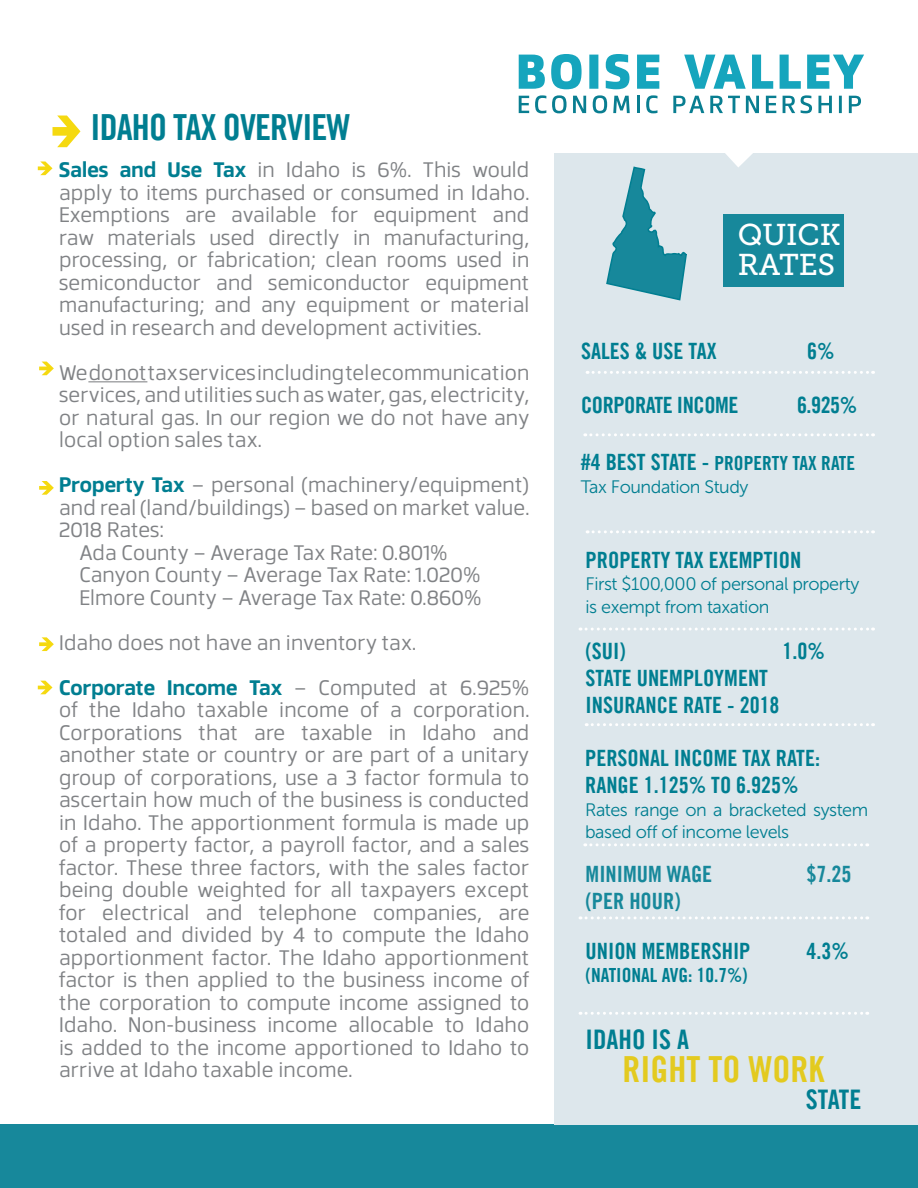
<style>
.page{position:relative;width:918px;height:1188px;background:#fff}
.page>*{position:absolute;margin:0;border:0;box-sizing:border-box;transform-origin:0 0}
.t1{font:36px "Trade Gothic LT Bold Cond Twenty";letter-spacing:-.025em;color:#007e91}
.t2{font:36px "Trade Gothic LT Bold Cond Twenty";color:#e3ca1f}
.t3{font:30px/30px "Museo Slab 500";color:#fff}
.t4{font:27px "Trade Gothic LT Bold Cond Twenty";color:#007e91}
.t5{font:22.5px/27px "Trade Gothic LT Bold Cond Twenty";color:#007e91}
.t6{font:22.5px "Trade Gothic LT Bold Cond Twenty";color:#17889b}
.t7{font:22.5px "Trade Gothic LT Bold Cond Twenty";letter-spacing:-.02em;color:#007e91}
.t8{font:21px/22.5px "Facto";letter-spacing:-.025em;color:#808285;text-align:justify}
.t9{font:19.5px "Trade Gothic LT Bold Cond Twenty";color:#007e91}
.t10{font:18px/22.5px "Museo Sans 300";letter-spacing:-.025em;color:#007e91}
.s1{font-weight:700;color:#007e91}
.s2{font-size:22.5px}
</style>
<div class="page">
<div style="left:0;top:1124px;width:918px;height:64px;background:#17889b"></div>
<hr style="left:88px;top:381px;width:59px;height:1px;background:#808285">
<svg style="left:53px;top:116px;width:27px;height:31px"></svg>
<div style="left:554px;top:153px;width:364px;height:971px;background:#dde7ec"></div>
<svg style="left:606px;top:166px;width:81px;height:135px"></svg>
<div style="left:724px;top:214px;width:120px;height:72px;background:#17889b"></div>
<svg style="left:587px;top:371px;width:287px;height:3px"></svg>
<svg style="left:585px;top:433px;width:289px;height:3px"></svg>
<svg style="left:587px;top:530px;width:287px;height:3px"></svg>
<svg style="left:586px;top:723px;width:288px;height:3px"></svg>
<svg style="left:580px;top:916px;width:288px;height:3px"></svg>
<svg style="left:580px;top:628px;width:294px;height:3px"></svg>
<svg style="left:580px;top:1012px;width:288px;height:3px"></svg>
<svg style="left:725px;top:153px;width:28px;height:14px"></svg>
<svg style="left:38px;top:161px;width:15px;height:14px"></svg>
<svg style="left:39px;top:362px;width:15px;height:13px"></svg>
<svg style="left:38px;top:681px;width:15px;height:13px"></svg>
<svg style="left:39px;top:637px;width:15px;height:14px"></svg>
<svg style="left:39px;top:481px;width:15px;height:14px"></svg>
<svg style="left:585px;top:843px;width:283px;height:3px"></svg>
<svg style="left:519px;top:55px;width:26px;height:34px"></svg>
<svg style="left:551px;top:54px;width:31px;height:35px"></svg>
<div style="left:589px;top:55px;width:9px;height:34px;background:#16a5bd"></div>
<svg style="left:606px;top:54px;width:23px;height:35px"></svg>
<svg style="left:637px;top:55px;width:22px;height:34px"></svg>
<svg style="left:684px;top:55px;width:62px;height:34px"></svg>
<svg style="left:752px;top:55px;width:21px;height:34px"></svg>
<svg style="left:780px;top:55px;width:21px;height:34px"></svg>
<svg style="left:807px;top:55px;width:57px;height:34px"></svg>
<svg style="left:519px;top:96px;width:10px;height:17px"></svg>
<svg style="left:535px;top:95px;width:11px;height:18px"></svg>
<svg style="left:552px;top:95px;width:15px;height:18px"></svg>
<svg style="left:573px;top:96px;width:13px;height:17px"></svg>
<svg style="left:593px;top:95px;width:14px;height:18px"></svg>
<svg style="left:613px;top:96px;width:17px;height:17px"></svg>
<svg style="left:637px;top:96px;width:2px;height:17px"></svg>
<svg style="left:646px;top:95px;width:11px;height:18px"></svg>
<svg style="left:673px;top:96px;width:31px;height:17px"></svg>
<svg style="left:710px;top:96px;width:30px;height:17px"></svg>
<svg style="left:746px;top:96px;width:13px;height:17px"></svg>
<svg style="left:766px;top:96px;width:10px;height:17px"></svg>
<svg style="left:783px;top:96px;width:12px;height:17px"></svg>
<svg style="left:801px;top:95px;width:11px;height:18px"></svg>
<svg style="left:818px;top:96px;width:14px;height:17px"></svg>
<hr style="left:839px;top:96px;width:3px;height:17px;background:#097e91">
<svg style="left:849px;top:96px;width:12px;height:17px"></svg>
<p class="t1" style="left:91px;top:105px;width:261px">IDAHO TAX OVERVIEW</p>
<p class="t8" style="left:59px;top:157px;width:472px"><span class="s1">Sales and Use Tax</span> in Idaho is 6%. This would apply to items purchased or consumed in Idaho.<br>Exemptions are available for equipment and raw materials used directly in manufacturing, processing, or fabrication; clean rooms used in semiconductor and semiconductor equipment manufacturing; and any equipment or material used in research and development activities.</p>
<p class="t8" style="left:59px;top:360px;width:472px">We do not tax services including telecommunication services, and utilities such as water, gas, electricity, or natural gas. In our region we do not have any local option sales tax.</p>
<p class="t8" style="left:59px;top:472px;width:472px"><span class="s1">Property Tax</span> – personal (machinery/equipment) and real (land/buildings) – based on market value.</p>
<p class="t8" style="left:59px;top:517px;width:107px">2018 Rates:</p>
<p class="t8" style="left:79px;top:540px;width:371px">Ada County – Average Tax Rate: 0.801%</p>
<p class="t8" style="left:79px;top:562px;width:403px">Canyon County – Average Tax Rate: 1.020%</p>
<p class="t8" style="left:79px;top:585px;width:404px">Elmore County – Average Tax Rate: 0.860%</p>
<p class="t8" style="left:59px;top:630px;width:359px">Idaho does not have an inventory tax.</p>
<p class="t8" style="left:59px;top:675px;width:472px"><span class="s1">Corporate Income Tax</span> – Computed at 6.925% of the Idaho taxable income of a corporation.<br>Corporations that are taxable in Idaho and another state or country or are part of a unitary group of corporations, use a 3 factor formula to ascertain how much of the business is conducted in Idaho. The apportionment formula is made up of a property factor, a payroll factor, and a sales factor. These three factors, with the sales factor being double weighted for all taxpayers except for electrical and telephone companies, are totaled and divided by 4 to compute the Idaho apportionment factor. The Idaho apportionment factor is then applied to the business income of the corporation to compute income assigned to Idaho. Non-business income allocable to Idaho is added to the income apportioned to Idaho to arrive at Idaho taxable income.</p>
<p class="t3" style="left:738px;top:220px;width:104px">QUICK<br>RATES</p>
<p class="t5" style="left:581px;top:337px;width:137px">SALES &amp; USE TAX</p>
<p class="t5" style="left:807px;top:337px;width:29px">6%</p>
<p class="t7" style="left:581px;top:391px;width:159px">CORPORATE INCOME</p>
<p class="t5" style="left:797px;top:391px;width:62px">6.925%</p>
<p class="t9" style="left:581px;top:452px;width:276px"><span class="s2">#4 BEST STATE -</span> PROPERTY TAX RATE</p>
<p class="t10" style="left:581px;top:476px;width:169px">Tax Foundation Study</p>
<p class="t5" style="left:586px;top:546px;width:217px">PROPERTY TAX EXEMPTION</p>
<p class="t10" style="left:586px;top:573px;width:275px">First $100,000 of personal property is exempt from taxation</p>
<p class="t5" style="left:586px;top:637px;width:42px">(SUI)</p>
<p class="t5" style="left:783px;top:637px;width:44px">1.0%</p>
<p class="t5" style="left:586px;top:664px;width:184px">STATE UNEMPLOYMENT</p>
<p class="t5" style="left:586px;top:691px;width:196px">INSURANCE RATE - 2018</p>
<p class="t5" style="left:585px;top:744px;width:236px">PERSONAL INCOME TAX RATE:<br>RANGE 1.125% TO 6.925%</p>
<p class="t10" style="left:585px;top:798px;width:285px">Rates range on a bracketed system based off of income levels</p>
<p class="t6" style="left:586px;top:860px;width:128px">MINIMUM WAGE</p>
<p class="t6" style="left:807px;top:860px;width:46px">$7.25</p>
<p class="t6" style="left:586px;top:887px;width:96px">(PER HOUR)</p>
<p class="t5" style="left:586px;top:937px;width:166px">UNION MEMBERSHIP</p>
<p class="t5" style="left:807px;top:937px;width:44px">4.3%</p>
<p class="t9" style="left:586px;top:963px;width:164px">(NATIONAL AVG: 10.7%)</p>
<p class="t4" style="left:586px;top:1023px;width:105px">IDAHO IS A</p>
<p class="t2" style="left:623px;top:1047px;width:203px">RIGHT TO WORK</p>
<p class="t4" style="left:806px;top:1083px;width:57px">STATE</p>
</div>
